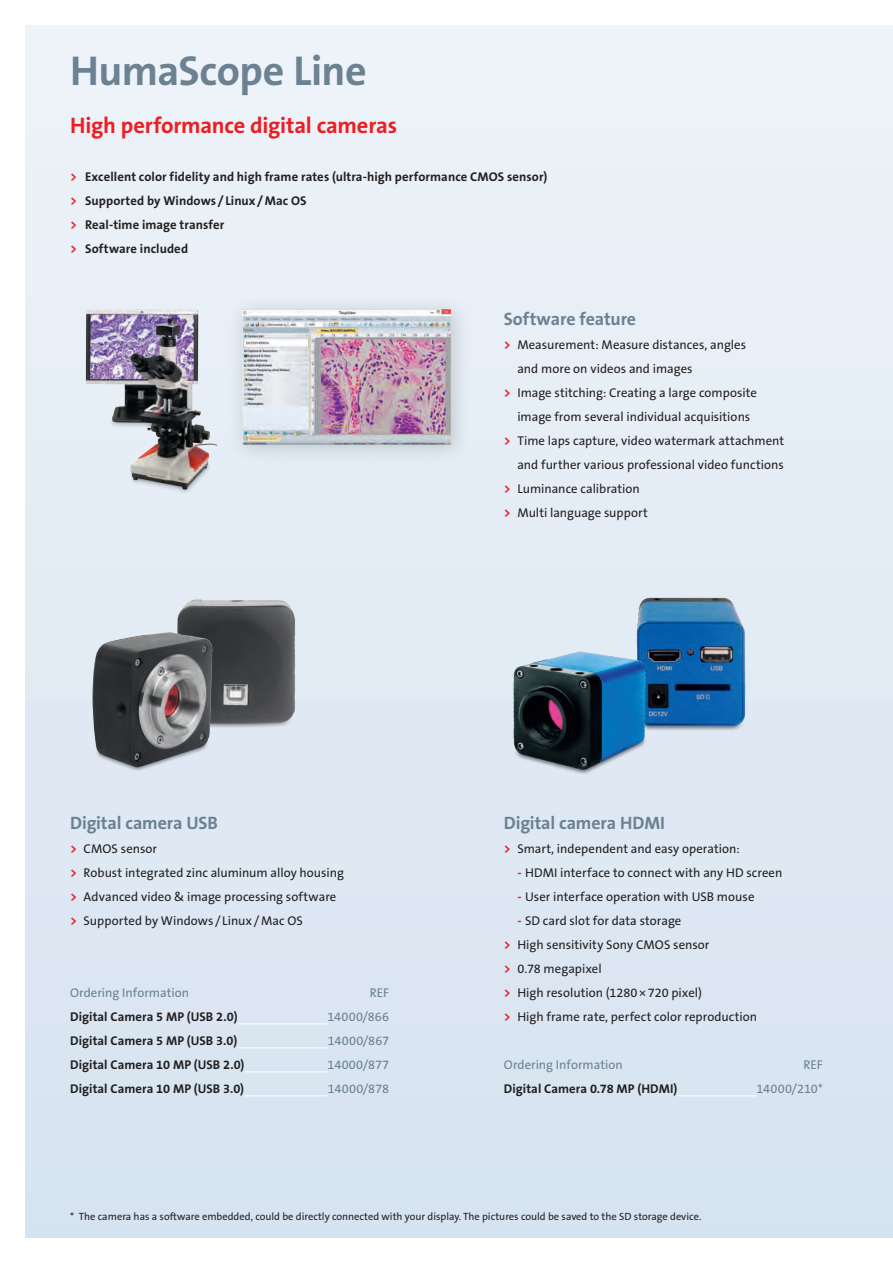
<style>
.page{position:relative;width:893px;height:1263px;background:#fff}
.page>*{position:absolute;margin:0;border:0;box-sizing:border-box;transform-origin:0 0}
.t1{font:700 42px "The Sans B7";letter-spacing:-.015em;color:#6c8191}
.t2{font:700 22.5px "The Sans B7";letter-spacing:-.01em;color:#ee1d23}
.t3{font:700 18px "The Sans B7";letter-spacing:-.005em;color:#6c8191}
.t4{font:12.75px/24px "The Sans B5 Plain";color:#231f20}
.t5{font:700 12.75px "The Sans B7";letter-spacing:.005em;color:#231f20}
.t6{font:12.75px "The Sans B5 Plain";color:#6c8191}
.t7{font:10.5px "The Sans B5 Plain";color:#231f20}
.s1{color:#ee1d23}
.s2{font-family:"The Sans B7";font-weight:700;color:#ee1d23}
</style>
<div class="page">
<div style="left:26px;top:26px;width:867px;height:1211px;background:#e2ecf5"></div>
<img style="left:255px;top:600px;width:40px;height:128px">
<img style="left:92px;top:599px;width:163px;height:172px">
<img style="left:636px;top:597px;width:110px;height:134px">
<img style="left:513px;top:635px;width:141px;height:139px">
<img style="left:85px;top:309px;width:132px;height:183px">
<div style="left:226px;top:293px;width:247px;height:175px;background:#231f20;opacity:.2"></div>
<img style="left:243px;top:309px;width:208px;height:136px">
<hr style="left:238px;top:1023px;width:89px;height:1px;background:#fff">
<hr style="left:237px;top:1047px;width:91px;height:1px;background:#fff">
<hr style="left:245px;top:1071px;width:83px;height:1px;background:#fff">
<hr style="left:244px;top:1095px;width:84px;height:1px;background:#fff">
<hr style="left:677px;top:1095px;width:79px;height:1px;background:#fff">
<p class="t1" style="left:70px;top:48px;width:298px">HumaScope Line</p>
<p class="t2" style="left:70px;top:113px;width:328px">High performance digital cameras</p>
<p class="t5" style="left:70px;top:170px;width:479px"><span class="s1">&gt;</span> Excellent color fidelity and high frame rates (ultra-high performance CMOS sensor)</p>
<p class="t5" style="left:70px;top:194px;width:238px"><span class="s1">&gt;</span> Supported by Windows / Linux/Mac OS</p>
<p class="t5" style="left:70px;top:218px;width:156px"><span class="s1">&gt;</span> Real-time image transfer</p>
<p class="t5" style="left:70px;top:242px;width:119px"><span class="s1">&gt;</span> Software included</p>
<p class="t3" style="left:504px;top:309px;width:134px">Software feature</p>
<p class="t4" style="left:517px;top:333px;width:230px;text-indent:-14px"><span class="s2">&gt;</span> Measurement: Measure distances, angles and more on videos and images</p>
<p class="t4" style="left:504px;top:381px;width:255px;text-align:center"><span class="s2">&gt;</span> Image stitching: Creating a large composite image from several individual acquisitions</p>
<p class="t4" style="left:504px;top:429px;width:282px;text-align:right"><span class="s2">&gt;</span> Time laps capture, video watermark attachment and further various professional video functions</p>
<p class="t4" style="left:504px;top:477px;width:138px"><span class="s2">&gt;</span> Luminance calibration</p>
<p class="t4" style="left:504px;top:501px;width:145px"><span class="s2">&gt;</span> Multi language support</p>
<p class="t3" style="left:70px;top:813px;width:149px">Digital camera USB</p>
<p class="t4" style="left:70px;top:837px;width:88px"><span class="s2">&gt;</span> CMOS sensor</p>
<p class="t4" style="left:70px;top:861px;width:275px"><span class="s2">&gt;</span> Robust integrated zinc aluminum alloy housing</p>
<p class="t4" style="left:70px;top:885px;width:268px"><span class="s2">&gt;</span> Advanced video &amp; image processing software</p>
<p class="t4" style="left:70px;top:909px;width:234px"><span class="s2">&gt;</span> Supported by Windows / Linux/Mac OS</p>
<p class="t6" style="left:70px;top:986px;width:120px">Ordering Information</p>
<p class="t6" style="left:370px;top:986px;width:21px">REF</p>
<p class="t5" style="left:70px;top:1010px;width:169px">Digital Camera 5 MP (USB 2.0)</p>
<p class="t6" style="left:327px;top:1010px;width:63px">14000/866</p>
<p class="t5" style="left:70px;top:1034px;width:169px">Digital Camera 5 MP (USB 3.0)</p>
<p class="t6" style="left:328px;top:1034px;width:63px">14000/867</p>
<p class="t5" style="left:70px;top:1058px;width:176px">Digital Camera 10 MP (USB 2.0)</p>
<p class="t6" style="left:328px;top:1058px;width:63px">14000/877</p>
<p class="t5" style="left:70px;top:1082px;width:175px">Digital Camera 10 MP (USB 3.0)</p>
<p class="t6" style="left:328px;top:1082px;width:63px">14000/878</p>
<p class="t3" style="left:504px;top:813px;width:163px">Digital camera HDMI</p>
<p class="t4" style="left:504px;top:837px;width:238px"><span class="s2">&gt;</span> Smart, independent and easy operation:</p>
<p class="t4" style="left:517px;top:861px;width:267px"><span class="s2">-</span> HDMI interface to connect with any HD screen</p>
<p class="t4" style="left:517px;top:885px;width:239px"><span class="s2">-</span> User interface operation with USB mouse</p>
<p class="t4" style="left:517px;top:909px;width:166px"><span class="s2">-</span> SD card slot for data storage</p>
<p class="t4" style="left:504px;top:933px;width:207px"><span class="s2">&gt;</span> High sensitivity Sony CMOS sensor</p>
<p class="t4" style="left:504px;top:957px;width:99px"><span class="s2">&gt;</span> 0.78 megapixel</p>
<p class="t4" style="left:504px;top:981px;width:200px"><span class="s2">&gt;</span> High resolution (1280×720 pixel)</p>
<p class="t4" style="left:504px;top:1005px;width:255px"><span class="s2">&gt;</span> High frame rate, perfect color reproduction</p>
<p class="t6" style="left:504px;top:1058px;width:120px">Ordering Information</p>
<p class="t6" style="left:803px;top:1058px;width:21px">REF</p>
<p class="t5" style="left:504px;top:1082px;width:175px">Digital Camera 0.78 MP (HDMI)</p>
<p class="t6" style="left:756px;top:1082px;width:68px">14000/210*</p>
<p class="t7" style="left:70px;top:1211px;width:633px">* The camera has a software embedded, could be directly connected with your display. The pictures could be saved to the SD storage device.</p>
</div>
